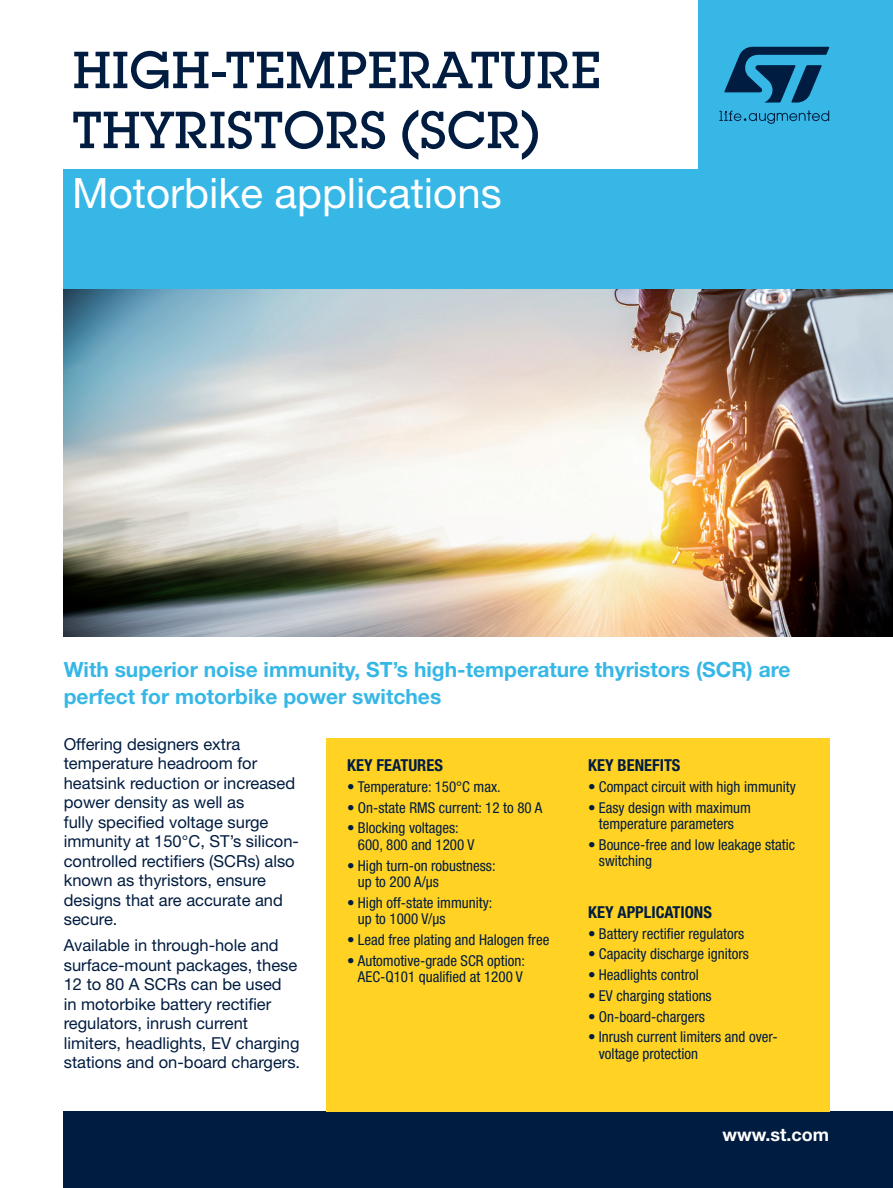
<style>
.page{position:relative;width:893px;height:1188px;background:#fff}
.page>*{position:absolute;margin:0;border:0;box-sizing:border-box;transform-origin:0 0}
.t1{font:500 51px/60px "Lubalin Graph Std";color:#001c40}
.t2{font:42px "Helvetica Neue LT Std";color:#fff}
.t3{font:700 21px/27px "Helvetica Neue LT Std";color:#36b7e6}
.t4{font:700 18px "Helvetica Neue LT Std";color:#fff}
.t5{font:16.5px/19.5px "Helvetica Neue LT Std";color:#001c40}
.t6{font:700 condensed 16.5px "Helvetica Neue LT Std";color:#001c40}
.t7{font:condensed 15px/16.5px "Helvetica Neue LT Std";color:#001c40}
</style>
<div class="page">
<div style="left:698px;top:0;width:195px;height:627px;background:#36b7e6"></div>
<div style="left:64px;top:169px;width:829px;height:458px;background:#36b7e6"></div>
<svg style="left:724px;top:47px;width:105px;height:56px"></svg>
<svg style="left:719px;top:110px;width:110px;height:14px"></svg>
<img style="left:64px;top:290px;width:829px;height:347px">
<div style="left:64px;top:1111px;width:829px;height:77px;background:#001c40"></div>
<div style="left:326px;top:738px;width:503px;height:373px;background:#ffd224"></div>
<h1 class="t1" style="left:72px;top:40px;width:530px">HIGH-TEMPERATURE<br>THYRISTORS (SCR)</h1>
<h2 class="t2" style="left:72px;top:168px;width:431px">Motorbike applications</h2>
<h3 class="t3" style="left:64px;top:656px;width:728px">With superior noise immunity, ST’s high-temperature thyristors (SCR) are perfect for motorbike power switches</h3>
<p class="t5" style="left:64px;top:734px;width:237px">Offering designers extra temperature headroom for heatsink reduction or increased power density as well as<br>fully specified voltage surge immunity at 150°C, ST’s silicon&shy;controlled rectifiers (SCRs) also known as thyristors, ensure designs that are accurate and secure.</p>
<p class="t5" style="left:64px;top:935px;width:238px">Available in through-hole and surface-mount packages, these<br>12 to 80 A SCRs can be used<br>in motorbike battery rectifier regulators, inrush current limiters, headlights, EV charging stations and on-board chargers.</p>
<p class="t6" style="left:347px;top:755px;width:97px">KEY FEATURES</p>
<p class="t7" style="left:347px;top:778px;width:155px">• Temperature: 150°C max.</p>
<p class="t7" style="left:347px;top:799px;width:197px">• On-state RMS current: 12 to 80 A</p>
<p class="t7" style="left:358px;top:820px;width:118px;text-indent:-11px">• Blocking voltages:<br>600, 800 and 1200 V</p>
<p class="t7" style="left:358px;top:857px;width:139px;text-indent:-11px">• High turn-on robustness: up to 200 A/µs</p>
<p class="t7" style="left:358px;top:894px;width:136px;text-indent:-11px">• High off-state immunity: up to 1000 V/µs</p>
<p class="t7" style="left:347px;top:932px;width:204px">• Lead free plating and Halogen free</p>
<p class="t7" style="left:347px;top:952px;width:179px;text-align:center">• Automotive-grade SCR option:<br>AEC-Q101 qualified at 1200 V</p>
<p class="t6" style="left:588px;top:755px;width:94px">KEY BENEFITS</p>
<p class="t7" style="left:588px;top:778px;width:209px">• Compact circuit with high immunity</p>
<p class="t7" style="left:588px;top:799px;width:164px;text-align:center">• Easy design with maximum temperature parameters</p>
<p class="t7" style="left:599px;top:836px;width:198px;text-indent:-11px">• Bounce-free and low leakage static switching</p>
<p class="t6" style="left:588px;top:902px;width:125px">KEY APPLICATIONS</p>
<p class="t7" style="left:588px;top:925px;width:158px">• Battery rectifier regulators</p>
<p class="t7" style="left:588px;top:946px;width:162px">• Capacity discharge ignitors</p>
<p class="t7" style="left:588px;top:967px;width:112px">• Headlights control</p>
<p class="t7" style="left:588px;top:987px;width:125px">• EV charging stations</p>
<p class="t7" style="left:588px;top:1008px;width:118px">• On-board-chargers</p>
<p class="t7" style="left:599px;top:1029px;width:180px;text-indent:-11px">• Inrush current limiters and over&shy;voltage protection</p>
<p class="t4" style="left:723px;top:1124px;width:108px">www.st.com</p>
</div>
